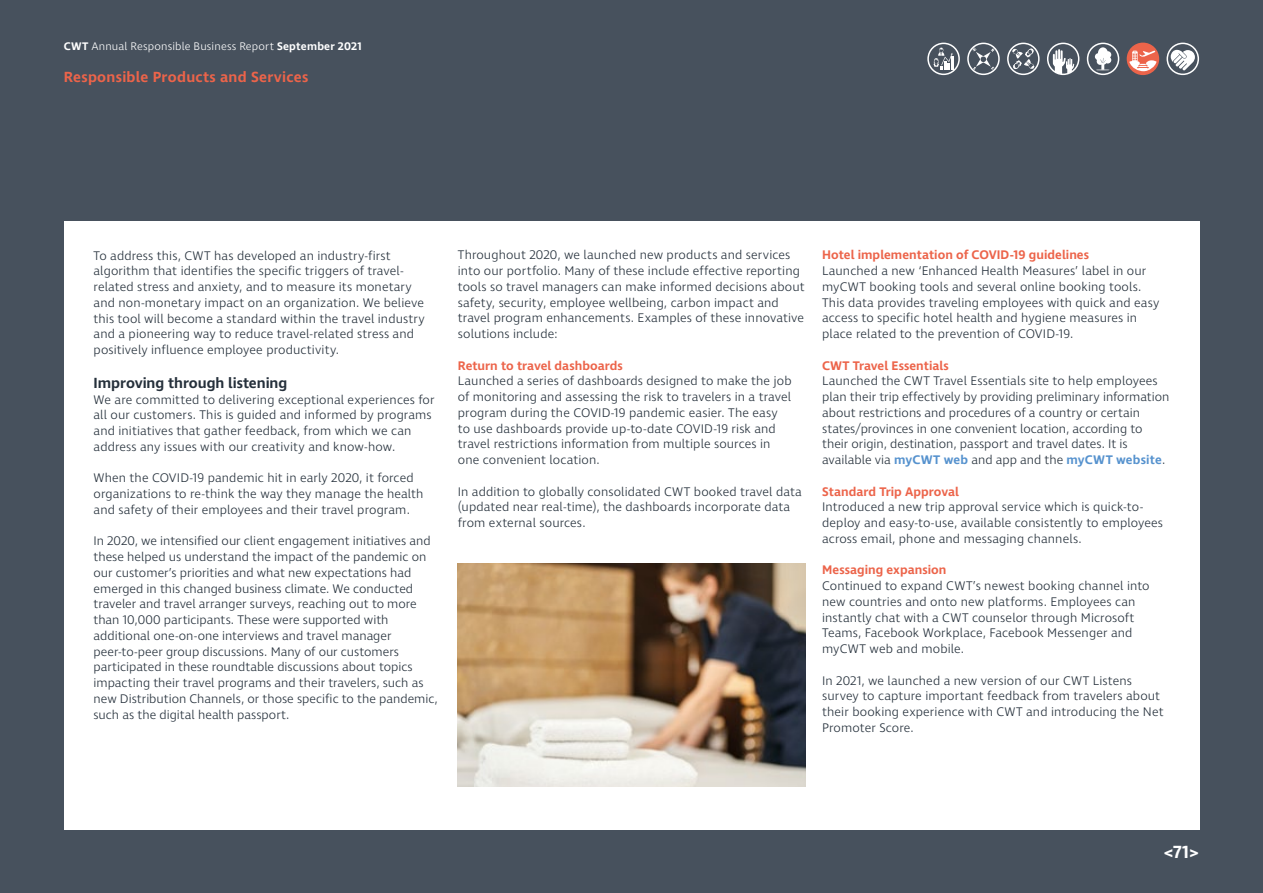
<style>
.page{position:relative;width:1263px;height:893px;background:#47515d}
.page>*{position:absolute;margin:0;border:0;box-sizing:border-box;transform-origin:0 0}
.t1{font:600 18px "Ingra";color:#fff}
.t2{font:600 15px "Ingra";letter-spacing:.02em;color:#ec644a}
.t3{font:600 15px "Ingra";letter-spacing:-.005em;color:#25303b}
.t4{font:300 12.75px/15.8px "Ingra";letter-spacing:.005em;color:#25303b}
.t5{font:600 12.75px "Ingra";color:#ec644a}
.t6{font:300 11.25px "Ingra";letter-spacing:.015em;color:#fff}
.s1{font-weight:600}
.s2{font-weight:600;color:#5692ce}
</style>
<div class="page">
<div style="left:1166px;top:43px;width:33px;height:32px;border:2px solid #fff;border-radius:50%"></div>
<svg style="left:1171px;top:50px;width:24px;height:20px"></svg>
<div style="left:1127px;top:43px;width:32px;height:32px;background:#ec644a;border:2px solid #ec644a;border-radius:50%"></div>
<svg style="left:1129px;top:51px;width:27px;height:20px"></svg>
<div style="left:1087px;top:43px;width:32px;height:32px;border:2px solid #fff;border-radius:50%"></div>
<svg style="left:1095px;top:47px;width:16px;height:24px"></svg>
<div style="left:1047px;top:43px;width:32px;height:32px;border:2px solid #fff;border-radius:50%"></div>
<svg style="left:1053px;top:49px;width:21px;height:25px"></svg>
<div style="left:1007px;top:43px;width:32px;height:32px;border:2px solid #fff;border-radius:50%"></div>
<svg style="left:1012px;top:48px;width:22px;height:22px"></svg>
<div style="left:927px;top:43px;width:33px;height:32px;border:2px solid #fff;border-radius:50%"></div>
<svg style="left:933px;top:48px;width:21px;height:22px"></svg>
<div style="left:967px;top:43px;width:33px;height:32px;border:2px solid #fff;border-radius:50%"></div>
<svg style="left:972px;top:47px;width:22px;height:23px"></svg>
<div style="left:64px;top:221px;width:1135px;height:608px;background:#fff"></div>
<img style="left:458px;top:563px;width:347px;height:224px">
<p class="t6" style="left:64px;top:39px;width:299px"><span class="s1">CWT</span> Annual Responsible Business Report <span class="s1">September 2021</span></p>
<p class="t2" style="left:64px;top:68px;width:246px">Responsible Products and Services</p>
<p class="t4" style="left:94px;top:248px;width:333px">To address this, CWT has developed an industry-first algorithm that identifies the specific triggers of travel&shy;related stress and anxiety, and to measure its monetary and non-monetary impact on an organization. We believe this tool will become a standard within the travel industry and a pioneering way to reduce travel-related stress and positively influence employee productivity.</p>
<p class="t3" style="left:94px;top:373px;width:195px">Improving through listening</p>
<p class="t4" style="left:94px;top:392px;width:343px">We are committed to delivering exceptional experiences for all our customers. This is guided and informed by programs and initiatives that gather feedback, from which we can address any issues with our creativity and know-how.</p>
<p class="t4" style="left:94px;top:471px;width:331px">When the COVID-19 pandemic hit in early 2020, it forced organizations to re-think the way they manage the health and safety of their employees and their travel program.</p>
<p class="t4" style="left:94px;top:534px;width:346px">In 2020, we intensified our client engagement initiatives and these helped us understand the impact of the pandemic on our customer’s priorities and what new expectations had emerged in this changed business climate. We conducted traveler and travel arranger surveys, reaching out to more than 10,000 participants. These were supported with additional one-on-one interviews and travel manager peer-to-peer group discussions. Many of our customers participated in these roundtable discussions about topics impacting their travel programs and their travelers, such as new Distribution Channels, or those specific to the pandemic, such as the digital health passport.</p>
<p class="t4" style="left:458px;top:248px;width:348px">Throughout 2020, we launched new products and services into our portfolio. Many of these include effective reporting tools so travel managers can make informed decisions about safety, security, employee wellbeing, carbon impact and travel program enhancements. Examples of these innovative solutions include:</p>
<p class="t5" style="left:458px;top:357px;width:167px">Return to travel dashboards</p>
<p class="t4" style="left:458px;top:374px;width:335px">Launched a series of dashboards designed to make the job of monitoring and assessing the risk to travelers in a travel program during the COVID-19 pandemic easier. The easy to use dashboards provide up-to-date COVID-19 risk and travel restrictions information from multiple sources in one convenient location.</p>
<p class="t4" style="left:458px;top:484px;width:345px">In addition to globally consolidated CWT booked travel data (updated near real-time), the dashboards incorporate data from external sources.</p>
<p class="t5" style="left:822px;top:247px;width:268px">Hotel implementation of COVID-19 guidelines</p>
<p class="t4" style="left:822px;top:264px;width:339px">Launched a new ‘Enhanced Health Measures’ label in our myCWT booking tools and several online booking tools.<br>This data provides traveling employees with quick and easy access to specific hotel health and hygiene measures in place related to the prevention of COVID-19.</p>
<p class="t5" style="left:822px;top:357px;width:128px">CWT Travel Essentials</p>
<p class="t4" style="left:822px;top:374px;width:349px">Launched the CWT Travel Essentials site to help employees plan their trip effectively by providing preliminary information about restrictions and procedures of a country or certain states/provinces in one convenient location, according to their origin, destination, passport and travel dates. It is available via <span class="s2">myCWT web</span> and app and the <span class="s2">myCWT website</span>.</p>
<p class="t5" style="left:822px;top:483px;width:138px">Standard Trip Approval</p>
<p class="t4" style="left:822px;top:500px;width:342px">Introduced a new trip approval service which is quick-to&shy;deploy and easy-to-use, available consistently to employees across email, phone and messaging channels.</p>
<p class="t5" style="left:822px;top:562px;width:126px">Messaging expansion</p>
<p class="t4" style="left:822px;top:579px;width:329px">Continued to expand CWT’s newest booking channel into new countries and onto new platforms. Employees can instantly chat with a CWT counselor through Microsoft Teams, Facebook Workplace, Facebook Messenger and myCWT web and mobile.</p>
<p class="t4" style="left:822px;top:673px;width:343px">In 2021, we launched a new version of our CWT Listens survey to capture important feedback from travelers about their booking experience with CWT and introducing the Net Promoter Score.</p>
<h1 class="t1" style="left:1163px;top:841px;width:37px">&lt;71&gt;</h1>
</div>
